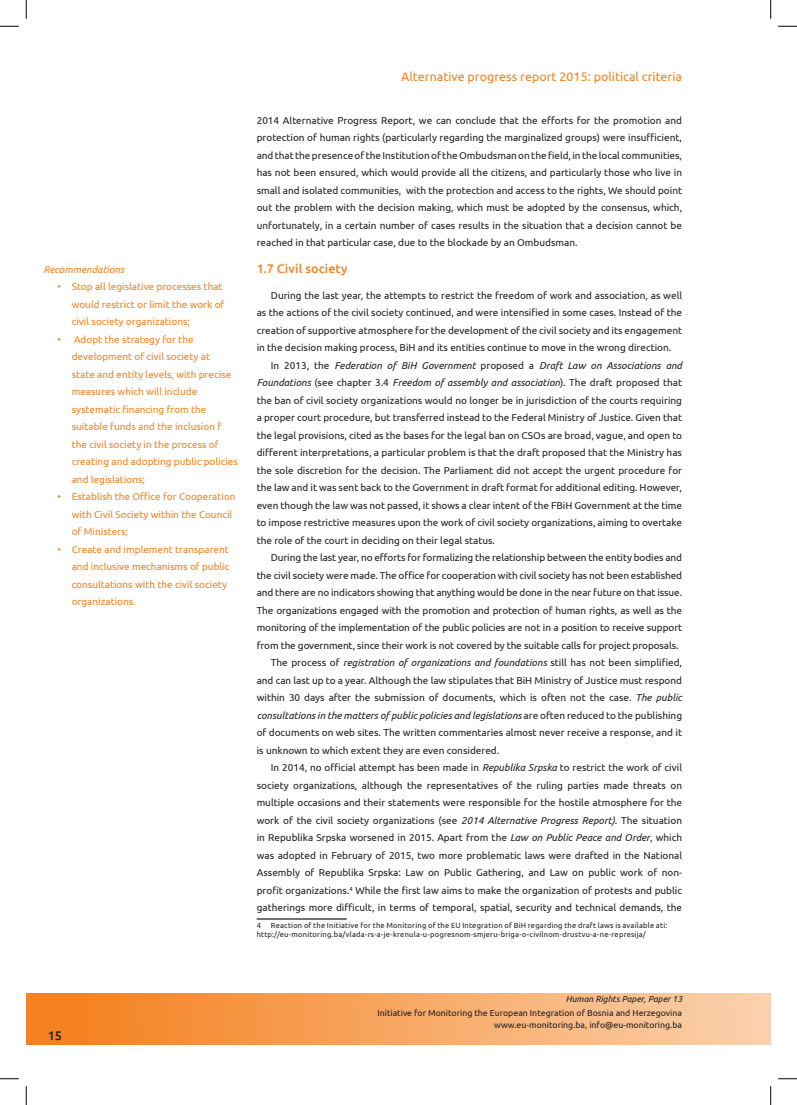
<style>
.page{position:relative;width:797px;height:1105px;background:#fff}
.page>*{position:absolute;margin:0;border:0;box-sizing:border-box;transform-origin:0 0}
.t1{font:12.5px "Ubuntu";color:#f58220}
.t2{font:500 12.5px "Ubuntu";letter-spacing:.01em;color:#f58220}
.t3{font:500 12.5px "Ubuntu";color:#231f20}
.t4{font:10px/17.5px "Ubuntu";color:#231f20;text-align:justify}
.t5{font:10px/17.5px "Ubuntu";color:#f58220}
.t6{font:italic 10px "Ubuntu";color:#f58220}
.t7{font:8.75px/12.5px "Ubuntu";color:#231f20;text-align:right}
.t8{font:italic 8.75px "Ubuntu";color:#231f20}
.fus-nota{font:7.5px "Ubuntu";letter-spacing:.025em;color:#231f20}
.s1{font-family:"Arial"}
.s2{font-style:italic}
</style>
<div class="page">
<div style="left:26px;top:993px;width:744px;height:52px;background:linear-gradient(to right,#f47d17,#fbd1ae)"></div>
<hr style="left:257px;top:918px;width:90px;height:2px;background:#231f20">
<svg style="left:0;top:25px;width:19px;height:2px"></svg>
<svg style="left:778px;top:25px;width:19px;height:2px"></svg>
<svg style="left:0;top:1078px;width:19px;height:1px"></svg>
<svg style="left:778px;top:1078px;width:19px;height:1px"></svg>
<svg style="left:25px;top:0;width:2px;height:19px"></svg>
<svg style="left:25px;top:1086px;width:2px;height:19px"></svg>
<svg style="left:770px;top:0;width:1px;height:19px"></svg>
<svg style="left:770px;top:1086px;width:1px;height:19px"></svg>
<p class="t6" style="left:43px;top:263px;width:82px">Recommendations</p>
<p class="t5" style="left:72px;top:277px;width:154px;text-indent:-14px"><span class="s1">•</span> Stop all legislative processes that would restrict or limit the work of civil society organizations;</p>
<p class="t5" style="left:72px;top:330px;width:168px;text-indent:-14px"><span class="s1">•</span> Adopt the strategy for the development of civil society at<br>state and entity levels, with precise measures which will include systematic financing from the suitable funds and the inclusion f the civil society in the process of creating and adopting public policies and legislations;</p>
<p class="t5" style="left:72px;top:487px;width:165px;text-indent:-14px"><span class="s1">•</span> Establish the Office for Cooperation with Civil Society within the Council of Ministers;</p>
<p class="t5" style="left:72px;top:540px;width:159px;text-indent:-14px"><span class="s1">•</span> Create and implement transparent and inclusive mechanisms of public consultations with the civil society organizations.</p>
<p class="t1" style="left:401px;top:69px;width:282px">Alternative progress report 2015: political criteria</p>
<p class="t4" style="left:257px;top:111px;width:427px">2014 Alternative Progress Report, we can conclude that the efforts for the promotion and protection of human rights (particularly regarding the marginalized groups) were insufficient, andthat thepresenceof theInstitutionof theOmbudsmanonthefield, inthelocal communities, has not been ensured, which would provide all the citizens, and particularly those who live in small and isolated communities, with the protection and access to the rights, We should point out the problem with the decision making, which must be adopted by the consensus, which, unfortunately, in a certain number of cases results in the situation that a decision cannot be reached in that particular case, due to the blockade by an Ombudsman.</p>
<p class="t2" style="left:257px;top:260px;width:92px">1.7 Civil society</p>
<p class="t4" style="left:257px;top:286px;width:427px;text-indent:14px">During the last year, the attempts to restrict the freedom of work and association, as well as the actions of the civil society continued, and were intensified in some cases. Instead of the creation of supportive atmosphere for the development of the civil society and its engagement in the decision making process, BiH and its entities continue to move in the wrong direction.</p>
<p class="t4" style="left:257px;top:356px;width:427px;text-indent:14px">In 2013, the <span class="s2">Federation of BiH Government</span> proposed a <span class="s2">Draft Law on Associations and Foundations</span> (see chapter 3.4 <span class="s2">Freedom of assembly and association</span>). The draft proposed that the ban of civil society organizations would no longer be in jurisdiction of the courts requiring a proper court procedure, but transferred instead to the Federal Ministry of Justice. Given that the legal provisions, cited as the bases for the legal ban on CSOs are broad, vague, and open to different interpretations, a particular problem is that the draft proposed that the Ministry has the sole discretion for the decision. The Parliament did not accept the urgent procedure for the law and it was sent back to the Government in draft format for additional editing. However, even though the law was not passed, it shows a clear intent of the FBiH Government at the time to impose restrictive measures upon the work of civil society organizations, aiming to overtake the role of the court in deciding on their legal status.</p>
<p class="t4" style="left:257px;top:549px;width:427px;text-indent:14px">During the last year, no efforts for formalizing the relationship between the entity bodies and the civil society were made. The office for cooperation with civil society has not been established and there are no indicators showing that anything would be done in the near future on that issue.<br>The organizations engaged with the promotion and protection of human rights, as well as the monitoring of the implementation of the public policies are not in a position to receive support from the government, since their work is not covered by the suitable calls for project proposals.</p>
<p class="t4" style="left:257px;top:654px;width:427px;text-indent:14px">The process of <span class="s2">registration of organizations and foundations</span> still has not been simplified, and can last up to a year. Although the law stipulates that BiH Ministry of Justice must respond within 30 days after the submission of documents, which is often not the case. <span class="s2">The public consultations in the matters of public policies and legislations</span> are often reduced to the publishing of documents on web sites. The written commentaries almost never receive a response, and it is unknown to which extent they are even considered.</p>
<p class="t4" style="left:257px;top:759px;width:427px;text-indent:14px">In 2014, no official attempt has been made in <span class="s2">Republika Srpska</span> to restrict the work of civil society organizations, although the representatives of the ruling parties made threats on multiple occasions and their statements were responsible for the hostile atmosphere for the work of the civil society organizations (see <span class="s2">2014 Alternative Progress Report)</span>. The situation in Republika Srpska worsened in 2015. Apart from the <span class="s2">Law on Public Peace and Order</span>, which was adopted in February of 2015, two more problematic laws were drafted in the National Assembly of Republika Srpska: Law on Public Gathering, and Law on public work of non&shy;profit organizations.<sup>4</sup> While the first law aims to make the organization of protests and public gatherings more difficult, in terms of temporal, spatial, security and technical demands, the</p>
<p class="fus-nota" style="left:257px;top:921px;width:6px">4</p>
<p class="fus-nota" style="left:271px;top:921px;width:398px">Reaction of the Initiative for the Monitoring of the EU Integration of BiH regarding the draft laws is available ati:</p>
<p class="fus-nota" style="left:257px;top:930px;width:390px">http://eu-monitoring.ba/vlada-rs-a-je-krenula-u-pogresnom-smjeru-briga-o-civilnom-drustvu-a-ne-represija/</p>
<p class="t3" style="left:48px;top:1028px;width:16px">15</p>
<p class="t8" style="left:565px;top:994px;width:118px">Human Rights Paper, Paper 13</p>
<p class="t7" style="left:377px;top:1006px;width:306px">Initiative for Monitoring the European Integration of Bosnia and Herzegovina www.eu-monitoring.ba, info@eu-monitoring.ba</p>
</div>
